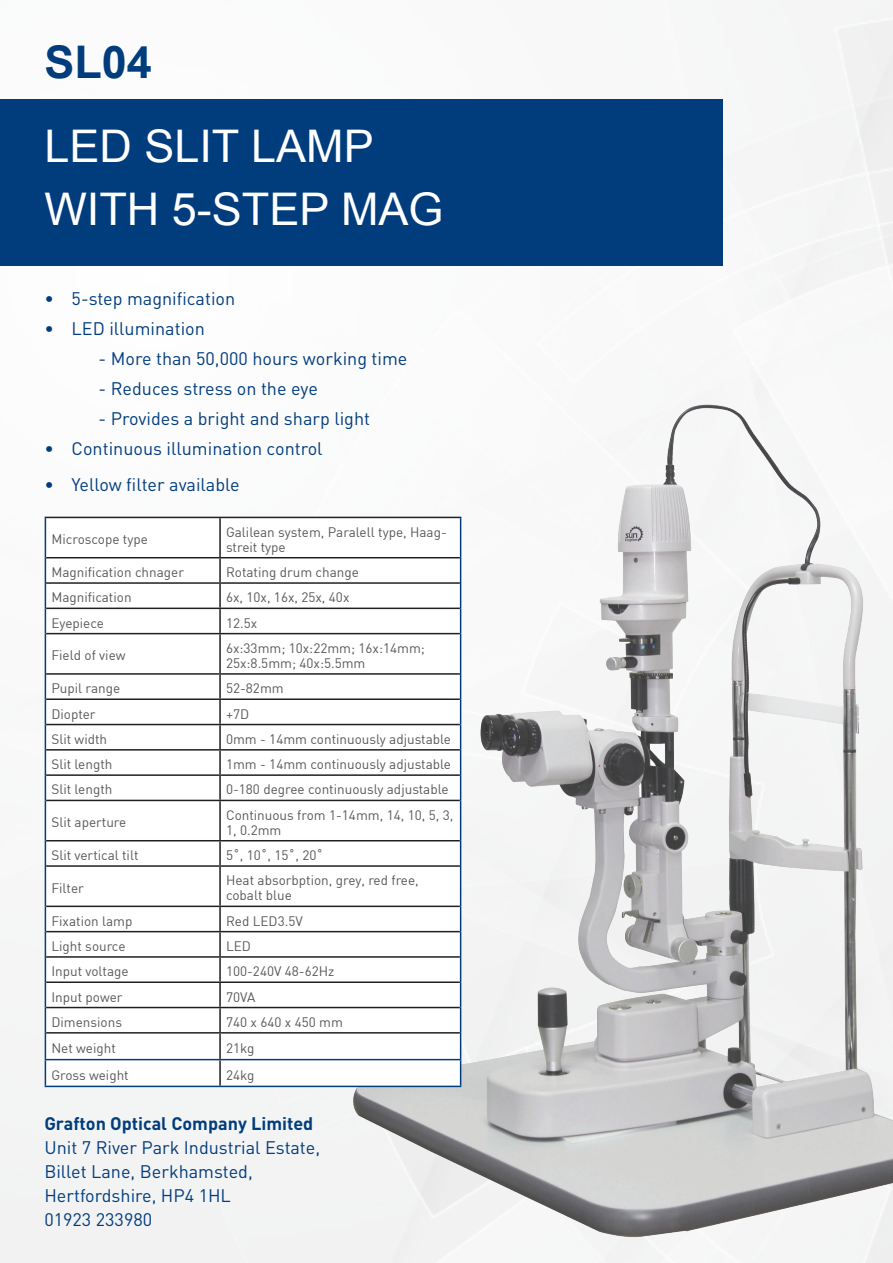
<style>
.page{position:relative;width:893px;height:1263px;background:#fff}
.page>*{position:absolute;margin:0;border:0;box-sizing:border-box;transform-origin:0 0}
.t1{font:45px/63px "Arial";color:#fff}
.t2{font:700 45px "Arial";color:#013d7d}
.t3{font:18px/24px "DIN Pro";color:#013d7d}
.t4{font:700 18px "DIN Pro";color:#013d7d}
.t5{font:13.5px/15px "DIN";color:#57585a}
</style>
<div class="page">
<div style="left:0;top:99px;width:723px;height:167px;background:#013d7d"></div>
<img style="left:319px;top:344px;width:574px;height:919px">
<svg style="left:46px;top:518px;width:414px;height:568px"></svg>
<hr style="left:45px;top:517px;width:175px;height:1px;background:#231f20">
<hr style="left:220px;top:517px;width:241px;height:1px;background:#231f20">
<hr style="left:219px;top:518px;width:2px;height:39px;background:#231f20">
<hr style="left:46px;top:557px;width:174px;height:1px;background:#231f20">
<hr style="left:220px;top:557px;width:240px;height:1px;background:#231f20">
<hr style="left:219px;top:558px;width:2px;height:24px;background:#231f20">
<hr style="left:46px;top:582px;width:174px;height:2px;background:#231f20">
<hr style="left:220px;top:582px;width:240px;height:2px;background:#231f20">
<hr style="left:219px;top:584px;width:2px;height:24px;background:#231f20">
<hr style="left:46px;top:608px;width:174px;height:1px;background:#231f20">
<hr style="left:220px;top:608px;width:240px;height:1px;background:#231f20">
<hr style="left:219px;top:609px;width:2px;height:24px;background:#231f20">
<hr style="left:46px;top:633px;width:174px;height:1px;background:#231f20">
<hr style="left:220px;top:633px;width:240px;height:1px;background:#231f20">
<hr style="left:219px;top:634px;width:2px;height:39px;background:#231f20">
<hr style="left:46px;top:673px;width:174px;height:2px;background:#231f20">
<hr style="left:220px;top:673px;width:240px;height:2px;background:#231f20">
<hr style="left:219px;top:675px;width:2px;height:23px;background:#231f20">
<hr style="left:46px;top:698px;width:174px;height:2px;background:#231f20">
<hr style="left:220px;top:698px;width:240px;height:2px;background:#231f20">
<hr style="left:219px;top:700px;width:2px;height:24px;background:#231f20">
<hr style="left:46px;top:724px;width:174px;height:1px;background:#231f20">
<hr style="left:220px;top:724px;width:240px;height:1px;background:#231f20">
<hr style="left:219px;top:725px;width:2px;height:24px;background:#231f20">
<hr style="left:46px;top:749px;width:174px;height:1px;background:#231f20">
<hr style="left:220px;top:749px;width:240px;height:1px;background:#231f20">
<hr style="left:219px;top:750px;width:2px;height:24px;background:#231f20">
<hr style="left:46px;top:774px;width:174px;height:2px;background:#231f20">
<hr style="left:220px;top:774px;width:240px;height:2px;background:#231f20">
<hr style="left:219px;top:776px;width:2px;height:24px;background:#231f20">
<hr style="left:46px;top:800px;width:174px;height:1px;background:#231f20">
<hr style="left:220px;top:800px;width:240px;height:1px;background:#231f20">
<hr style="left:219px;top:801px;width:2px;height:39px;background:#231f20">
<hr style="left:46px;top:840px;width:174px;height:1px;background:#231f20">
<hr style="left:220px;top:840px;width:240px;height:1px;background:#231f20">
<hr style="left:219px;top:841px;width:2px;height:24px;background:#231f20">
<hr style="left:46px;top:865px;width:174px;height:2px;background:#231f20">
<hr style="left:220px;top:865px;width:240px;height:2px;background:#231f20">
<hr style="left:219px;top:867px;width:2px;height:38px;background:#231f20">
<hr style="left:46px;top:905px;width:174px;height:2px;background:#231f20">
<hr style="left:220px;top:905px;width:240px;height:2px;background:#231f20">
<hr style="left:219px;top:907px;width:2px;height:24px;background:#231f20">
<hr style="left:46px;top:931px;width:174px;height:1px;background:#231f20">
<hr style="left:220px;top:931px;width:240px;height:1px;background:#231f20">
<hr style="left:219px;top:932px;width:2px;height:24px;background:#231f20">
<hr style="left:46px;top:956px;width:174px;height:2px;background:#231f20">
<hr style="left:220px;top:956px;width:240px;height:2px;background:#231f20">
<hr style="left:219px;top:958px;width:2px;height:23px;background:#231f20">
<hr style="left:46px;top:981px;width:174px;height:2px;background:#231f20">
<hr style="left:220px;top:981px;width:240px;height:2px;background:#231f20">
<hr style="left:219px;top:983px;width:2px;height:24px;background:#231f20">
<hr style="left:46px;top:1007px;width:174px;height:1px;background:#231f20">
<hr style="left:220px;top:1007px;width:240px;height:1px;background:#231f20">
<hr style="left:219px;top:1008px;width:2px;height:24px;background:#231f20">
<hr style="left:46px;top:1032px;width:174px;height:1px;background:#231f20">
<hr style="left:220px;top:1032px;width:240px;height:1px;background:#231f20">
<hr style="left:219px;top:1033px;width:2px;height:26px;background:#231f20">
<hr style="left:219px;top:1060px;width:2px;height:26px;background:#231f20">
<hr style="left:45px;top:518px;width:1px;height:40px;background:#013d7d">
<hr style="left:460px;top:518px;width:1px;height:40px;background:#013d7d">
<svg style="left:45px;top:558px;width:1px;height:76px"></svg>
<svg style="left:460px;top:558px;width:1px;height:76px"></svg>
<hr style="left:45px;top:634px;width:1px;height:40px;background:#013d7d">
<hr style="left:460px;top:634px;width:1px;height:40px;background:#013d7d">
<svg style="left:45px;top:674px;width:1px;height:126px"></svg>
<svg style="left:460px;top:674px;width:1px;height:126px"></svg>
<hr style="left:45px;top:800px;width:1px;height:41px;background:#013d7d">
<hr style="left:460px;top:800px;width:1px;height:41px;background:#013d7d">
<svg style="left:45px;top:841px;width:1px;height:25px"></svg>
<svg style="left:460px;top:841px;width:1px;height:25px"></svg>
<hr style="left:45px;top:866px;width:1px;height:40px;background:#013d7d">
<hr style="left:460px;top:866px;width:1px;height:40px;background:#013d7d">
<hr style="left:45px;top:1059px;width:175px;height:1px;background:#013d7d">
<svg style="left:45px;top:906px;width:1px;height:180px"></svg>
<hr style="left:220px;top:1059px;width:241px;height:1px;background:#013d7d">
<svg style="left:460px;top:906px;width:1px;height:180px"></svg>
<hr style="left:45px;top:1086px;width:175px;height:1px;background:#013d7d">
<hr style="left:220px;top:1086px;width:241px;height:1px;background:#013d7d">
<h1 class="t2" style="left:44px;top:33px;width:109px">SL04</h1>
<h1 class="t1" style="left:44px;top:116px;width:401px">LED SLIT LAMP<br>WITH 5-STEP MAG</h1>
<h2 class="t3" style="left:45px;top:286px;width:192px">• 5-step magnification</h2>
<h2 class="t3" style="left:45px;top:316px;width:162px">• LED illumination</h2>
<h2 class="t3" style="left:99px;top:346px;width:310px">- More than 50,000 hours working time</h2>
<h2 class="t3" style="left:99px;top:376px;width:221px">- Reduces stress on the eye</h2>
<h2 class="t3" style="left:99px;top:406px;width:273px">- Provides a bright and sharp light</h2>
<h2 class="t3" style="left:45px;top:436px;width:279px">• Continuous illumination control</h2>
<h2 class="t3" style="left:45px;top:472px;width:196px">• Yellow filter available</h2>
<p class="t5" style="left:51px;top:532px;width:98px">Microscope type</p>
<p class="t5" style="left:226px;top:524px;width:222px">Galilean system, Paralell type, Haag&shy;streit type</p>
<p class="t5" style="left:51px;top:564px;width:134px">Magnification chnager</p>
<p class="t5" style="left:226px;top:564px;width:134px">Rotating drum change</p>
<p class="t5" style="left:51px;top:590px;width:82px">Magnification</p>
<p class="t5" style="left:226px;top:590px;width:125px">6x, 10x, 16x, 25x, 40x</p>
<p class="t5" style="left:51px;top:615px;width:54px">Eyepiece</p>
<p class="t5" style="left:226px;top:615px;width:33px">12.5x</p>
<p class="t5" style="left:51px;top:648px;width:76px">Field of view</p>
<p class="t5" style="left:226px;top:640px;width:200px">6x:33mm; 10x:22mm; 16x:14mm;<br>25x:8.5mm; 40x:5.5mm</p>
<p class="t5" style="left:51px;top:681px;width:70px">Pupil range</p>
<p class="t5" style="left:226px;top:681px;width:59px">52-82mm</p>
<p class="t5" style="left:51px;top:706px;width:46px">Diopter</p>
<p class="t5" style="left:226px;top:706px;width:25px">+7D</p>
<p class="t5" style="left:51px;top:731px;width:57px">Slit width</p>
<p class="t5" style="left:226px;top:731px;width:226px">0mm - 14mm continuously adjustable</p>
<p class="t5" style="left:51px;top:756px;width:63px">Slit length</p>
<p class="t5" style="left:226px;top:756px;width:226px">1mm - 14mm continuously adjustable</p>
<p class="t5" style="left:51px;top:782px;width:63px">Slit length</p>
<p class="t5" style="left:226px;top:782px;width:224px">0-180 degree continuously adjustable</p>
<p class="t5" style="left:51px;top:814px;width:76px">Slit aperture</p>
<p class="t5" style="left:226px;top:807px;width:229px">Continuous from 1-14mm, 14, 10, 5, 3,<br>1, 0.2mm</p>
<p class="t5" style="left:51px;top:847px;width:89px">Slit vertical tilt</p>
<p class="t5" style="left:226px;top:847px;width:99px">5˚, 10˚, 15˚, 20˚</p>
<p class="t5" style="left:51px;top:880px;width:34px">Filter</p>
<p class="t5" style="left:226px;top:873px;width:194px">Heat absorbption, grey, red free, cobalt blue</p>
<p class="t5" style="left:51px;top:913px;width:83px">Fixation lamp</p>
<p class="t5" style="left:226px;top:913px;width:78px">Red LED3.5V</p>
<p class="t5" style="left:51px;top:938px;width:76px">Light source</p>
<p class="t5" style="left:226px;top:938px;width:26px">LED</p>
<p class="t5" style="left:51px;top:963px;width:79px">Input voltage</p>
<p class="t5" style="left:226px;top:963px;width:110px">100-240V 48-62Hz</p>
<p class="t5" style="left:51px;top:989px;width:73px">Input power</p>
<p class="t5" style="left:226px;top:989px;width:31px">70VA</p>
<p class="t5" style="left:51px;top:1014px;width:72px">Dimensions</p>
<p class="t5" style="left:226px;top:1014px;width:118px">740 x 640 x 450 mm</p>
<p class="t5" style="left:51px;top:1040px;width:66px">Net weight</p>
<p class="t5" style="left:226px;top:1040px;width:30px">21kg</p>
<p class="t5" style="left:51px;top:1067px;width:79px">Gross weight</p>
<p class="t5" style="left:226px;top:1067px;width:30px">24kg</p>
<h2 class="t4" style="left:44px;top:1111px;width:270px">Grafton Optical Company Limited</h2>
<h2 class="t3" style="left:44px;top:1135px;width:277px">Unit 7 River Park Industrial Estate,<br>Billet Lane, Berkhamsted,<br>Hertfordshire, HP4 1HL<br>01923 233980</h2>
</div>
